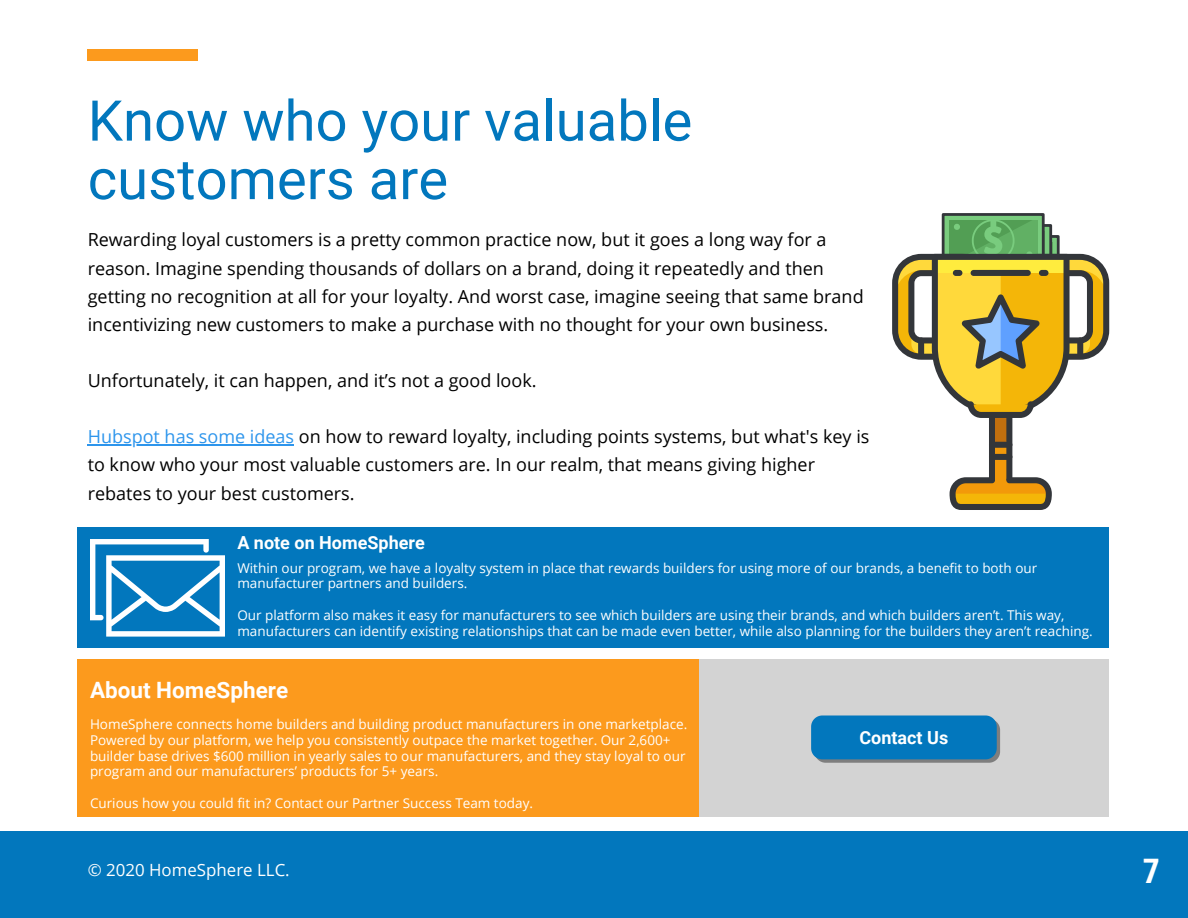
<style>
.page{position:relative;width:1188px;height:918px;background:#fff}
.page>*{position:absolute;margin:0;border:0;box-sizing:border-box;transform-origin:0 0}
.t1{font:56.25px/58.5px "Roboto";color:#0277bd}
.t2{font:700 33.75px "Roboto Condensed";color:#fff}
.t3{font:700 22.5px "Roboto";color:#fff}
.t4{font:18px/28.2px "Open Sans";color:#000}
.t5{font:700 18px "Roboto";color:#fff}
.t6{font:16.8px "Open Sans";color:#fff}
.t7{font:13.5px/15.8px "Open Sans";color:#fff}
.s1{color:#2d95ec}
</style>
<div class="page">
<div style="left:0;top:831px;width:1188px;height:87px;background:#0277bd"></div>
<hr style="left:88px;top:444px;width:206px;height:1px;background:#2d95ec">
<div style="left:88px;top:49px;width:110px;height:12px;background:#fc9a1d"></div>
<svg style="left:892px;top:214px;width:217px;height:296px"></svg>
<div style="left:78px;top:659px;width:622px;height:158px;background:#fc9a1d"></div>
<div style="left:700px;top:659px;width:409px;height:158px;background:#d3d3d3"></div>
<svg style="left:811px;top:716px;width:189px;height:47px;background:#1079b8"></svg>
<div style="left:78px;top:528px;width:1031px;height:120px;background:#0277bd"></div>
<svg style="left:90px;top:539px;width:135px;height:98px"></svg>
<h1 class="t1" style="left:88px;top:89px;width:606px">Know who your valuable customers are</h1>
<p class="t4" style="left:88px;top:225px;width:777px">Rewarding loyal customers is a pretty common practice now, but it goes a long way for a reason. Imagine spending thousands of dollars on a brand, doing it repeatedly and then getting no recognition at all for your loyalty. And worst case, imagine seeing that same brand incentivizing new customers to make a purchase with no thought for your own business.</p>
<h3 class="t4" style="left:88px;top:366px;width:450px">Unfortunately, it can happen, and it’s not a good look.</h3>
<h3 class="t4" style="left:88px;top:422px;width:783px"><span class="s1">Hubspot has some ideas</span> on how to reward loyalty, including points systems, but what's key is to know who your most valuable customers are. In our realm, that means giving higher rebates to your best customers.</h3>
<h3 class="t5" style="left:237px;top:530px;width:189px">A note on HomeSphere</h3>
<p class="t7" style="left:237px;top:560px;width:801px">Within our program, we have a loyalty system in place that rewards builders for using more of our brands, a benefit to both our manufacturer partners and builders.</p>
<p class="t7" style="left:237px;top:607px;width:857px">Our platform also makes it easy for manufacturers to see which builders are using their brands, and which builders aren’t. This way, manufacturers can identify existing relationships that can be made even better, while also planning for the builders they aren’t reaching.</p>
<h3 class="t3" style="left:90px;top:674px;width:200px">About HomeSphere</h3>
<p class="t7" style="left:90px;top:716px;width:599px">HomeSphere connects home builders and building product manufacturers in one marketplace.<br>Powered by our platform, we help you consistently outpace the market together. Our 2,600+ builder base drives $600 million in yearly sales to our manufacturers, and they stay loyal to our program and our manufacturers’ products for 5+ years.</p>
<p class="t7" style="left:90px;top:795px;width:445px">Curious how you could fit in? Contact our Partner Success Team today.</p>
<h3 class="t5" style="left:860px;top:725px;width:90px">Contact Us</h3>
<p class="t6" style="left:88px;top:859px;width:204px">© 2020 HomeSphere LLC.</p>
<h2 class="t2" style="left:1143px;top:847px;width:19px">7</h2>
</div>
